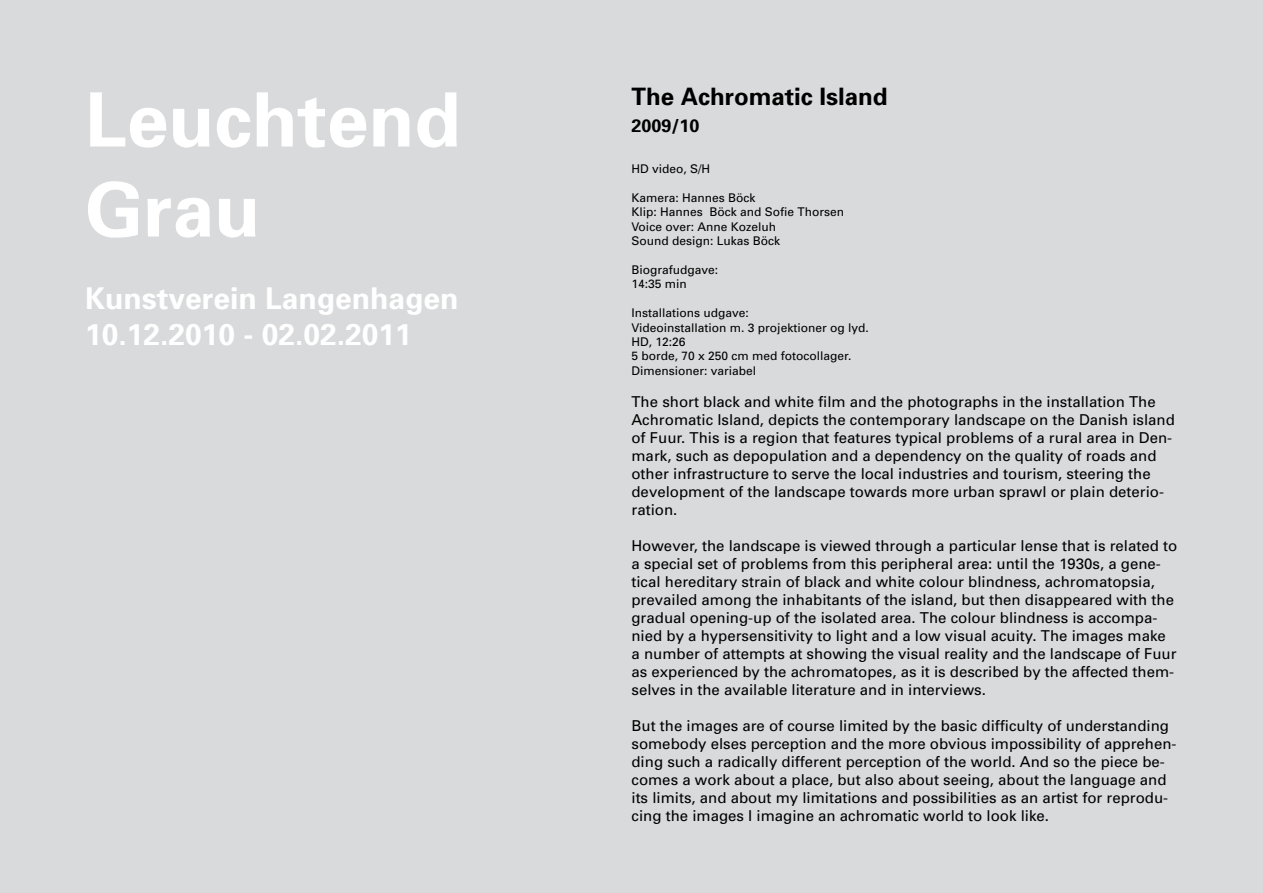
<style>
.page{position:relative;width:1263px;height:893px;background:#d9dadb}
.page>*{position:absolute;margin:0;border:0;box-sizing:border-box;transform-origin:0 0}
.t1{font:700 75px/90px "Univers";color:#fff}
.t2{font:700 30px/36px "Univers";color:#fff}
.t3{font:700 24px "Univers";color:#000}
.t4{font:700 18px "Univers";color:#000}
.t5{font:15px/18px "Univers";color:#000}
.t6{font:12px/14.4px "Univers";color:#000}
</style>
<div class="page">
<h1 class="t1" style="left:85px;top:72px;width:377px">Leuchtend<br>Grau</h1>
<h2 class="t2" style="left:85px;top:279px;width:375px">Kunstverein Langenhagen<br>10.12.2010 - 02.02.2011</h2>
<h3 class="t3" style="left:631px;top:81px;width:258px">The Achromatic Island</h3>
<p class="t4" style="left:631px;top:114px;width:70px">2009/10</p>
<p class="t6" style="left:631px;top:161px;width:80px">HD video, S/H</p>
<p class="t6" style="left:631px;top:190px;width:214px">Kamera: Hannes Böck<br>Klip: Hannes Böck and Sofie Thorsen<br>Voice over: Anne Kozeluh<br>Sound design: Lukas Böck</p>
<p class="t6" style="left:631px;top:262px;width:88px">Biografudgave:<br>14:35 min</p>
<p class="t6" style="left:631px;top:305px;width:239px">Installations udgave:<br>Videoinstallation m. 3 projektioner og lyd.<br>HD, 12:26<br>5 borde, 70 x 250 cm med fotocollager.<br>Dimensioner: variabel</p>
<p class="t5" style="left:631px;top:393px;width:545px">The short black and white film and the photographs in the installation The Achromatic Island, depicts the contemporary landscape on the Danish island of Fuur. This is a region that features typical problems of a rural area in Den&shy;mark, such as depopulation and a dependency on the quality of roads and other infrastructure to serve the local industries and tourism, steering the development of the landscape towards more urban sprawl or plain deterio&shy;ration.</p>
<p class="t5" style="left:631px;top:537px;width:547px">However, the landscape is viewed through a particular lense that is related to a special set of problems from this peripheral area: until the 1930s, a gene&shy;tical hereditary strain of black and white colour blindness, achromatopsia, prevailed among the inhabitants of the island, but then disappeared with the gradual opening-up of the isolated area. The colour blindness is accompa&shy;nied by a hypersensitivity to light and a low visual acuity. The images make a number of attempts at showing the visual reality and the landscape of Fuur as experienced by the achromatopes, as it is described by the affected them&shy;selves in the available literature and in interviews.</p>
<p class="t5" style="left:631px;top:717px;width:547px">But the images are of course limited by the basic difficulty of understanding somebody elses perception and the more obvious impossibility of apprehen&shy;ding such a radically different perception of the world. And so the piece be&shy;comes a work about a place, but also about seeing, about the language and its limits, and about my limitations and possibilities as an artist for reprodu&shy;cing the images I imagine an achromatic world to look like.</p>
</div>
